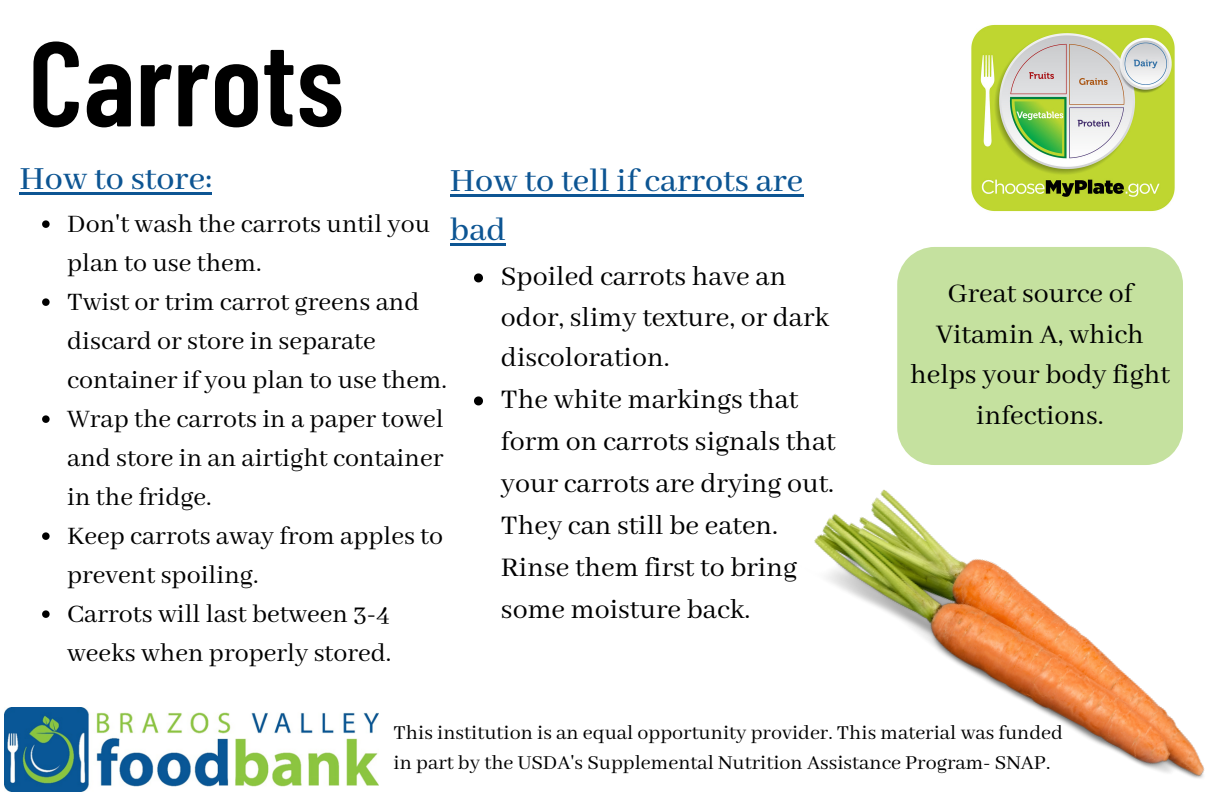
<style>
.page{position:relative;width:1224px;height:792px;background:#fff}
.page>*{position:absolute;margin:0;border:0;box-sizing:border-box;transform-origin:0 0}
.t1{font:600 120px "Barlow Condensed";color:#000}
.t2{font:500 36px/49.6px "Abhaya Libre";color:#0d5593}
.t3{font:30px/41.6px "Abhaya Libre";color:#000}
.t4{font:28px/39px "Abhaya Libre";color:#000}
.t5{font:22px/30px "Abhaya Libre";color:#000}
</style>
<div class="page">
<img style="left:5px;top:708px;width:373px;height:84px">
<img style="left:971px;top:24px;width:204px;height:188px">
<img style="left:814px;top:489px;width:391px;height:290px">
<svg style="left:42px;top:220px;width:8px;height:8px"></svg>
<svg style="left:42px;top:298px;width:8px;height:8px"></svg>
<svg style="left:42px;top:415px;width:8px;height:8px"></svg>
<svg style="left:42px;top:532px;width:8px;height:8px"></svg>
<svg style="left:42px;top:610px;width:8px;height:8px"></svg>
<hr style="left:20px;top:192px;width:192px;height:3px;background:#0d5593">
<svg style="left:474px;top:273px;width:9px;height:9px"></svg>
<svg style="left:474px;top:396px;width:9px;height:9px"></svg>
<hr style="left:450px;top:194px;width:353px;height:3px;background:#0d5593">
<hr style="left:450px;top:243px;width:56px;height:3px;background:#0d5593">
<div style="left:897px;top:247px;width:286px;height:218px;background:#c5e19f"></div>
<h1 class="t1" style="left:28px;top:6px;width:317px">Carrots</h1>
<p class="t2" style="left:20px;top:155px;width:194px">How to store:</p>
<p class="t2" style="left:450px;top:157px;width:355px">How to tell if carrots are bad</p>
<p class="t4" style="left:67px;top:206px;width:381px">Don't wash the carrots until you plan to use them.<br>Twist or trim carrot greens and discard or store in separate container if you plan to use them.<br>Wrap the carrots in a paper towel and store in an airtight container in the fridge.<br>Keep carrots away from apples to prevent spoiling.<br>Carrots will last between 3-4 weeks when properly stored.</p>
<p class="t3" style="left:501px;top:257px;width:336px">Spoiled carrots have an odor, slimy texture, or dark discoloration.<br>The white markings that form on carrots signals that your carrots are drying out.<br>They can still be eaten.<br>Rinse them first to bring some moisture back.</p>
<p class="t3" style="left:910px;top:275px;width:262px;line-height:40.4px;text-align:center">Great source of<br>Vitamin A, which helps your body fight infections.</p>
<p class="t5" style="left:394px;top:719px;width:671px">This institution is an equal opportunity provider. This material was funded in part by the USDA's Supplemental Nutrition Assistance Program- SNAP.</p>
</div>
